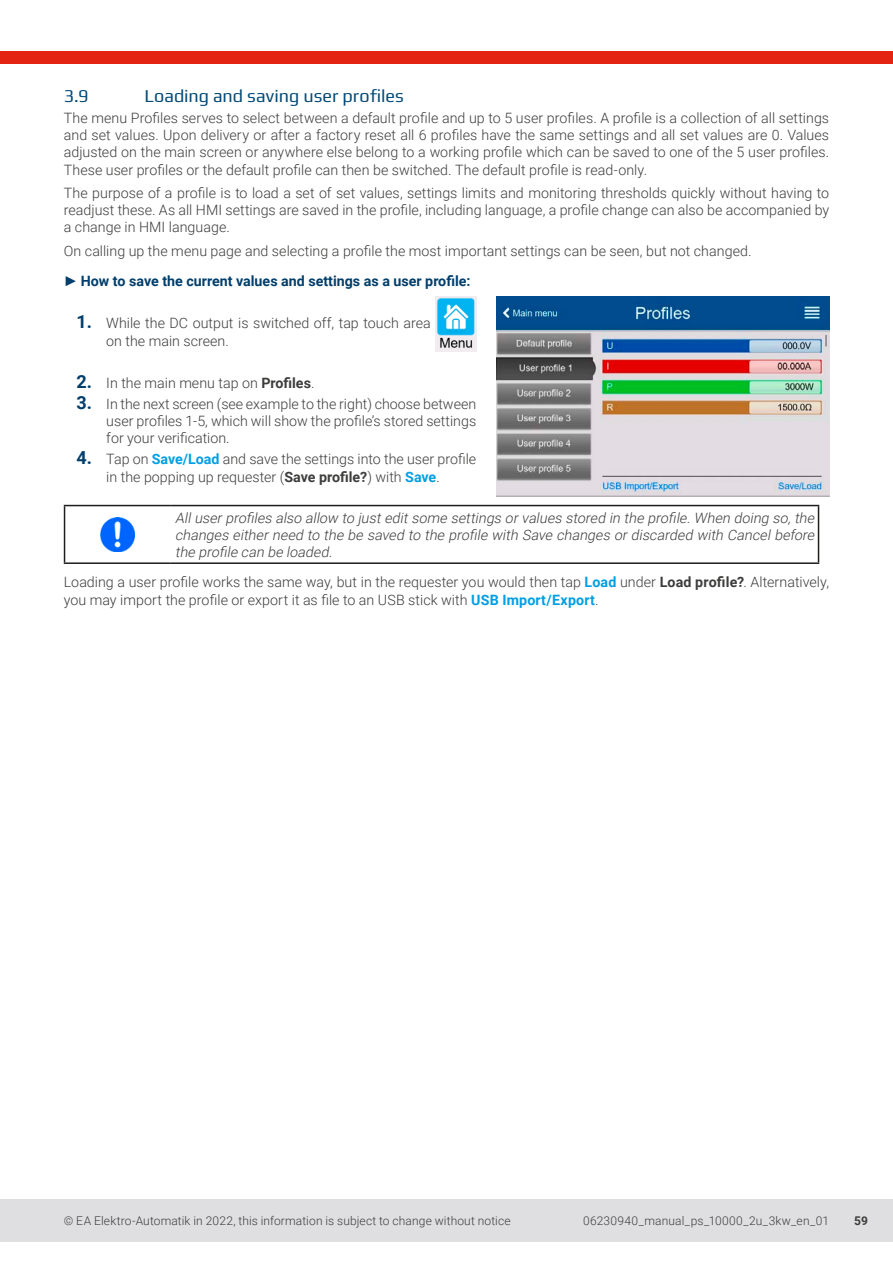
<style>
.page{position:relative;width:893px;height:1263px;background:#fff}
.page>*{position:absolute;margin:0;border:0;box-sizing:border-box;transform-origin:0 0}
.t1{font:18px "Play";letter-spacing:-.005em;color:#034a77}
.t2{font:300 14.25px/17.1px "Roboto";color:#3d3d3c;text-align:justify}
.t3{font:italic 300 14.25px/17.1px "Roboto";color:#3d3d3c;text-align:justify}
.t4{font:300 12px "Roboto";letter-spacing:.01em;color:#3d3d3c}
.t5{font:700 12px "Roboto";color:#3d3d3c}
.s1{font-family:"Arial";font-weight:700;color:#003e6b}
.s2{font-weight:700;color:#003e6b}
.s3{font-weight:700;font-size:18px;color:#003e6b}
.s4{font-weight:700}
.s5{font-weight:700;color:#009fe3}
</style>
<div class="page">
<div style="left:0;top:1199px;width:893px;height:43px;background:#dfdfe1"></div>
<div style="left:0;top:51px;width:893px;height:13px;background:#e42413"></div>
<img style="left:435px;top:297px;width:41px;height:54px">
<img style="left:497px;top:297px;width:332px;height:199px">
<hr style="left:64px;top:506px;width:1px;height:56px;background:#1d1d1b">
<hr style="left:818px;top:506px;width:1px;height:56px;background:#1d1d1b">
<hr style="left:64px;top:505px;width:107px;height:1px;background:#1d1d1b">
<hr style="left:171px;top:505px;width:648px;height:1px;background:#1d1d1b">
<hr style="left:64px;top:562px;width:107px;height:2px;background:#1d1d1b">
<hr style="left:171px;top:562px;width:648px;height:2px;background:#1d1d1b">
<img style="left:101px;top:517px;width:34px;height:34px">
<p class="t1" style="left:64px;top:83px;width:26px">3.9</p>
<p class="t1" style="left:145px;top:83px;width:261px">Loading and saving user profiles</p>
<p class="t2" style="left:64px;top:109px;width:767px">The menu Profiles serves to select between a default profile and up to 5 user profiles. A profile is a collection of all settings and set values. Upon delivery or after a factory reset all 6 profiles have the same settings and all set values are 0. Values adjusted on the main screen or anywhere else belong to a working profile which can be saved to one of the 5 user profiles.<br>These user profiles or the default profile can then be switched. The default profile is read-only.</p>
<p class="t2" style="left:64px;top:184px;width:767px">The purpose of a profile is to load a set of set values, settings limits and monitoring thresholds quickly without having to readjust these. As all HMI settings are saved in the profile, including language, a profile change can also be accompanied by a change in HMI language.</p>
<p class="t2" style="left:64px;top:236px;width:689px;line-height:29.8px">On calling up the menu page and selecting a profile the most important settings can be seen, but not changed. <span class="s1">►</span> <span class="s2">How to save the current values and settings as a user profile:</span></p>
<p class="t2" style="left:106px;top:314px;width:326px;text-indent:-30px"><span class="s3">1.</span> While the DC output is switched off, tap touch area on the main screen.</p>
<p class="t2" style="left:77px;top:373px;width:239px"><span class="s3">2.</span> In the main menu tap on <span class="s4">Profiles</span>.</p>
<p class="t2" style="left:106px;top:395px;width:371px;text-indent:-30px"><span class="s3">3.</span> In the next screen (see example to the right) choose between user profiles 1-5, which will show the profile’s stored settings for your verification.</p>
<p class="t2" style="left:77px;top:450px;width:401px;text-align:center"><span class="s3">4.</span> Tap on <span class="s5">Save/Load</span> and save the settings into the user profile in the popping up requester (<span class="s4">Save profile?</span>) with <span class="s5">Save</span>.</p>
<p class="t3" style="left:175px;top:508px;width:644px">Alluserprofiles also allow to justeditsome settings orvalues stored in the profile.When doing so,the changes eitherneed to the be saved to the profile with Save changes ordiscarded with Cancelbefore the profile can be loaded.</p>
<p class="t2" style="left:64px;top:573px;width:767px">Loading a user profile works the same way, but in the requester you would then tap <span class="s5">Load</span> under <span class="s4">Load profile?</span>. Alternatively, you may import the profile or export it as file to an USB stick with <span class="s5">USB Import/Export</span>.</p>
<p class="t4" style="left:64px;top:1212px;width:448px">© EA Elektro-Automatik in 2022, this information is subject to change without notice</p>
<p class="t4" style="left:583px;top:1212px;width:247px">06230940_manual_ps_10000_2u_3kw_en_01</p>
<p class="t5" style="left:854px;top:1212px;width:15px">59</p>
</div>
